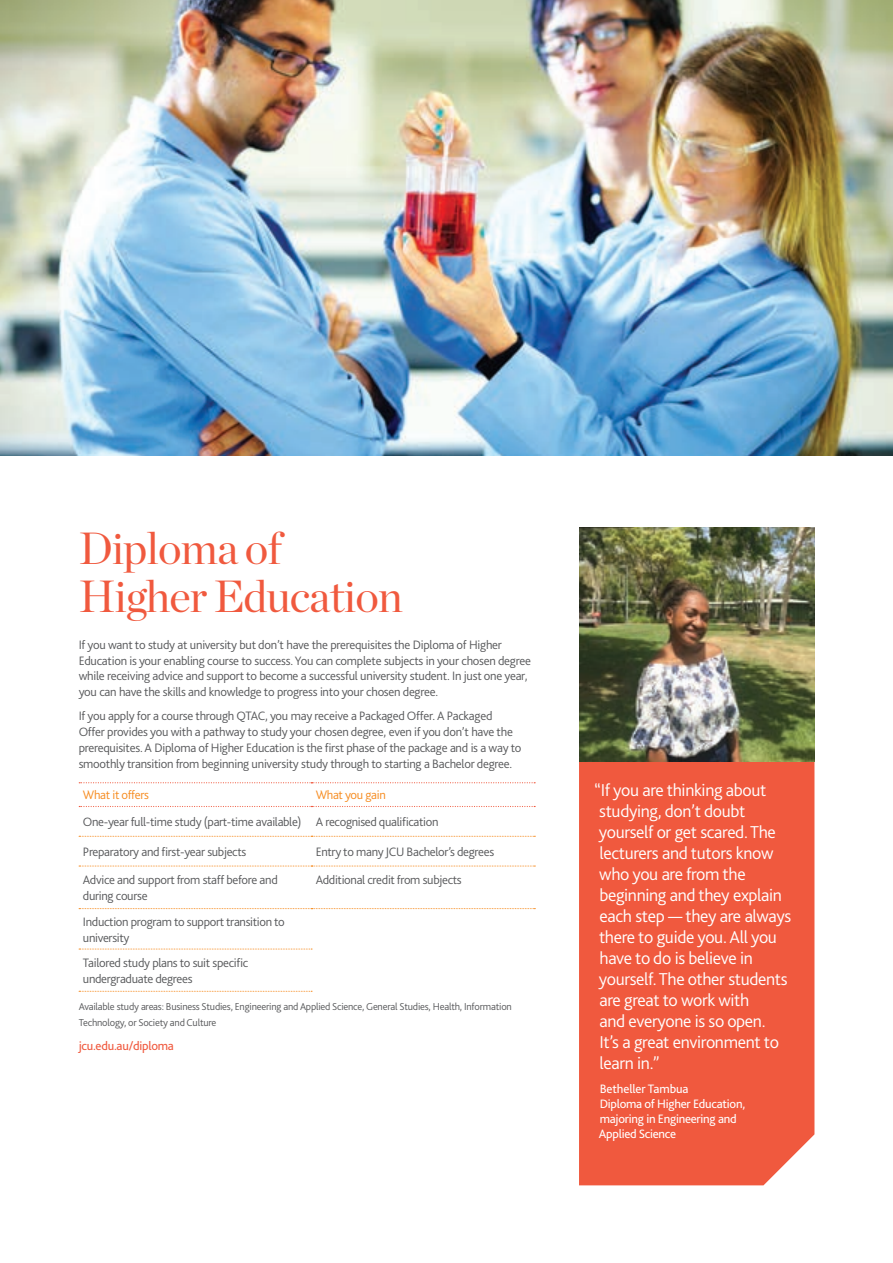
<style>
.page{position:relative;width:893px;height:1263px;background:#fff}
.page>*{position:absolute;margin:0;border:0;box-sizing:border-box;transform-origin:0 0}
.Page_heading_-_BLUE{font:45px/48px "Chronicle Display";letter-spacing:-.02em;color:#f0593e}
.Profile_-_Quote{font:300 18px/21px "Bliss 2";letter-spacing:-.02em;color:#fff}
.Body_copy{font:300 12.75px/15.8px "Bliss 2";letter-spacing:-.02em;color:#57585a}
.Profile_-_Bachelor_o{font:12.75px/15px "Bliss 2";letter-spacing:-.02em;color:#fff}
.t1{font:300 12.75px "Bliss 2";letter-spacing:-.025em;color:#f68b1f}
.Body_copy-2{font:12.75px "Bliss 2";letter-spacing:-.02em;color:#f0593e}
.Profile_-_Name{font:12.75px "Bliss 2";letter-spacing:-.01em;color:#fff}
.Body_copy-3{font:300 10.5px/15.8px "Bliss 2";letter-spacing:-.02em;color:#57585a}
</style>
<div class="page">
<div style="left:579px;top:762px;width:235px;height:423px;background:#f0593e"></div>
<img style="left:579px;top:528px;width:235px;height:234px">
<svg style="left:79px;top:782px;width:456px;height:1px"></svg>
<svg style="left:79px;top:806px;width:456px;height:1px"></svg>
<svg style="left:79px;top:836px;width:456px;height:1px"></svg>
<svg style="left:79px;top:866px;width:456px;height:1px"></svg>
<svg style="left:79px;top:908px;width:456px;height:1px"></svg>
<svg style="left:79px;top:949px;width:233px;height:1px"></svg>
<svg style="left:79px;top:991px;width:233px;height:1px"></svg>
<img style="left:0;top:0;width:893px;height:455px">
<p class="Page_heading_-_BLUE" style="left:79px;top:521px;width:326px">Diploma of<br>Higher Education</p>
<p class="Body_copy" style="left:79px;top:637px;width:454px">If you want to study at university but don’t have the prerequisites the Diploma of Higher Education is your enabling course to success. You can complete subjects in your chosen degree while receiving advice and support to become a successful university student. In just one year, you can have the skills and knowledge to progress into your chosen degree.</p>
<p class="Body_copy" style="left:79px;top:708px;width:444px">If you apply for a course through QTAC, you may receive a Packaged Offer. A Packaged Offer provides you with a pathway to study your chosen degree, even if you don’t have the prerequisites. A Diploma of Higher Education is the first phase of the package and is a way to smoothly transition from beginning university study through to starting a Bachelor degree.</p>
<p class="t1" style="left:83px;top:787px;width:68px">What it offers</p>
<p class="t1" style="left:316px;top:787px;width:72px">What you gain</p>
<p class="Body_copy" style="left:83px;top:814px;width:220px">One-year full-time study (part-time available)</p>
<p class="Body_copy" style="left:316px;top:814px;width:124px">A recognised qualification</p>
<p class="Body_copy" style="left:83px;top:844px;width:165px">Preparatory and first-year subjects</p>
<p class="Body_copy" style="left:316px;top:844px;width:180px">Entry to many JCU Bachelor’s degrees</p>
<p class="Body_copy" style="left:83px;top:872px;width:196px">Advice and support from staff before and during course</p>
<p class="Body_copy" style="left:316px;top:872px;width:147px">Additional credit from subjects</p>
<p class="Body_copy" style="left:83px;top:914px;width:203px">Induction program to support transition to university</p>
<p class="Body_copy" style="left:83px;top:955px;width:167px">Tailored study plans to suit specific undergraduate degrees</p>
<p class="Body_copy-3" style="left:79px;top:998px;width:435px">Available study areas: Business Studies, Engineering and Applied Science, General Studies, Health, Information<br>Technology, or Society and Culture</p>
<p class="Body_copy-2" style="left:79px;top:1038px;width:97px">jcu.edu.au/diploma</p>
<p class="Profile_-_Quote" style="left:594px;top:780px;width:199px">“If you are thinking about studying, don’t doubt yourself or get scared. The lecturers and tutors know who you are from the beginning and they explain each step — they are always there to guide you. All you have to do is believe in yourself. The other students are great to work with<br>and everyone is so open.<br>It’s a great environment to learn in.”</p>
<p class="Profile_-_Name" style="left:600px;top:1081px;width:90px">Betheller Tambua</p>
<p class="Profile_-_Bachelor_o" style="left:600px;top:1097px;width:147px">Diploma of Higher Education,</p>
<p class="Profile_-_Bachelor_o" style="left:599px;top:1112px;width:139px">majoring in Engineering and<br>Applied Science</p>
</div>
